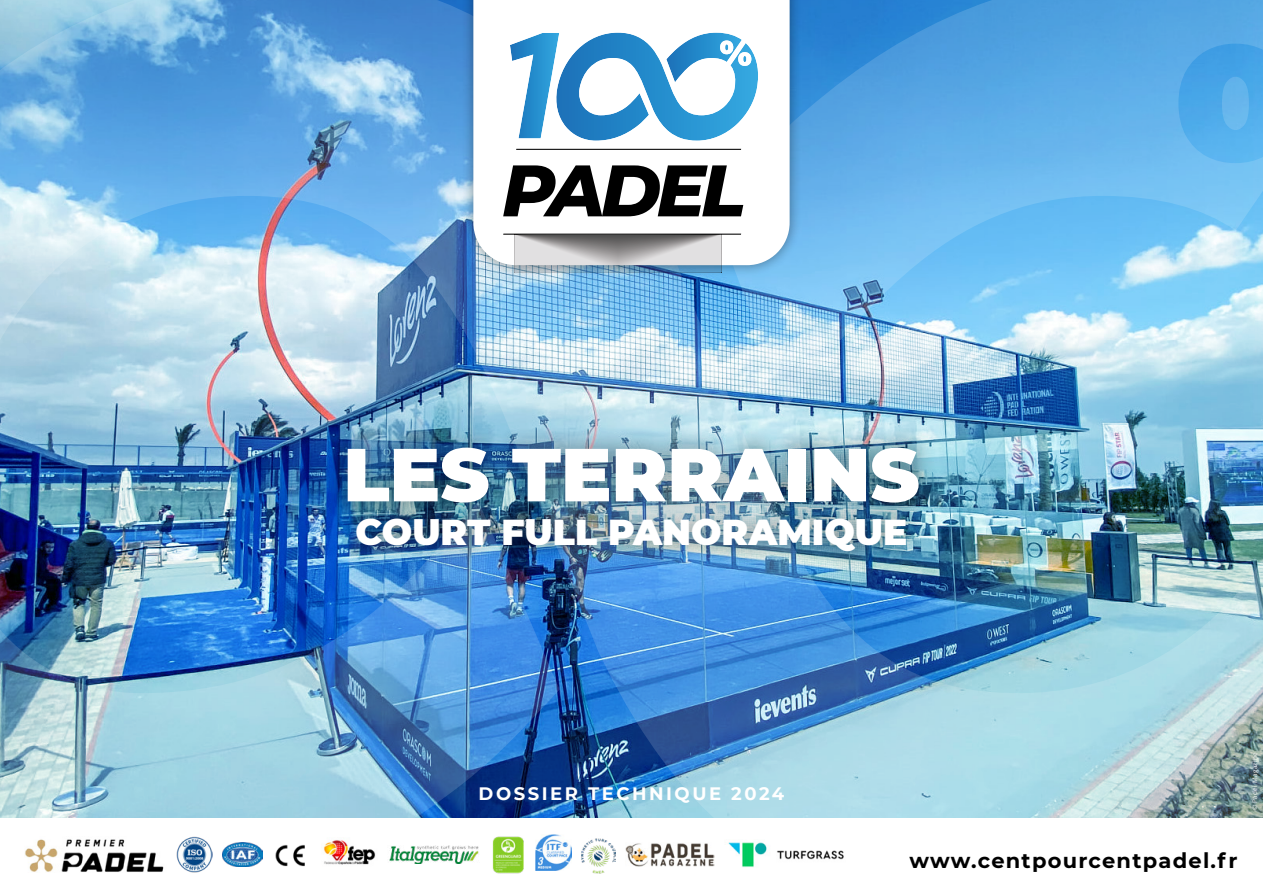
<style>
.page{position:relative;width:1263px;height:893px;background:#fff}
.page>*{position:absolute;margin:0;border:0;box-sizing:border-box;transform-origin:0 0}
.t1{font:900 75px "Montserrat";color:#fff}
.t2{font:900 36px "Montserrat";color:#fff}
.t3{font:700 21px "Montserrat";letter-spacing:.06em;color:#000}
.t4{font:700 18px "Montserrat";letter-spacing:.14em;color:#fff}
.t5{font:6.45px "Open Sans";letter-spacing:.04em;color:#fff}
</style>
<div class="page">
<img style="left:0;top:0;width:1263px;height:874px">
<div style="left:461px;top:0;width:341px;height:278px;background:#000;opacity:.4"></div>
<svg style="left:473px;top:0;width:317px;height:265px"></svg>
<hr style="left:503px;top:234px;width:238px;height:1px;background:#000">
<hr style="left:516px;top:149px;width:225px;height:1px;background:#000">
<svg style="left:515px;top:234px;width:206px;height:38px;background:#a4aab0"></svg>
<svg style="left:503px;top:165px;width:240px;height:51px"></svg>
<svg style="left:510px;top:33px;width:250px;height:108px"></svg>
<img style="left:388px;top:846px;width:92px;height:17px">
<img style="left:24px;top:836px;width:142px;height:36px">
<img style="left:490px;top:835px;width:35px;height:39px">
<img style="left:581px;top:836px;width:34px;height:37px">
<img style="left:535px;top:834px;width:37px;height:37px">
<img style="left:625px;top:843px;width:90px;height:23px">
<img style="left:222px;top:842px;width:40px;height:25px">
<img style="left:272px;top:842px;width:40px;height:25px">
<img style="left:322px;top:837px;width:56px;height:29px">
<img style="left:176px;top:836px;width:37px;height:37px">
<img style="left:724px;top:839px;width:123px;height:31px">
<h1 class="t1" style="left:343px;top:448px;width:578px">LES TERRAINS</h1>
<h2 class="t2" style="left:356px;top:519px;width:553px">COURT FULL PANORAMIQUE</h2>
<p class="t4" style="left:479px;top:784px;width:307px">DOSSIER TECHNIQUE 2024</p>
<p class="t5" style="left:1252px;top:810px;width:59px;rotate:-90deg">© Padel Magazine</p>
<p class="t3" style="left:909px;top:849px;width:329px">www.centpourcentpadel.fr</p>
</div>
